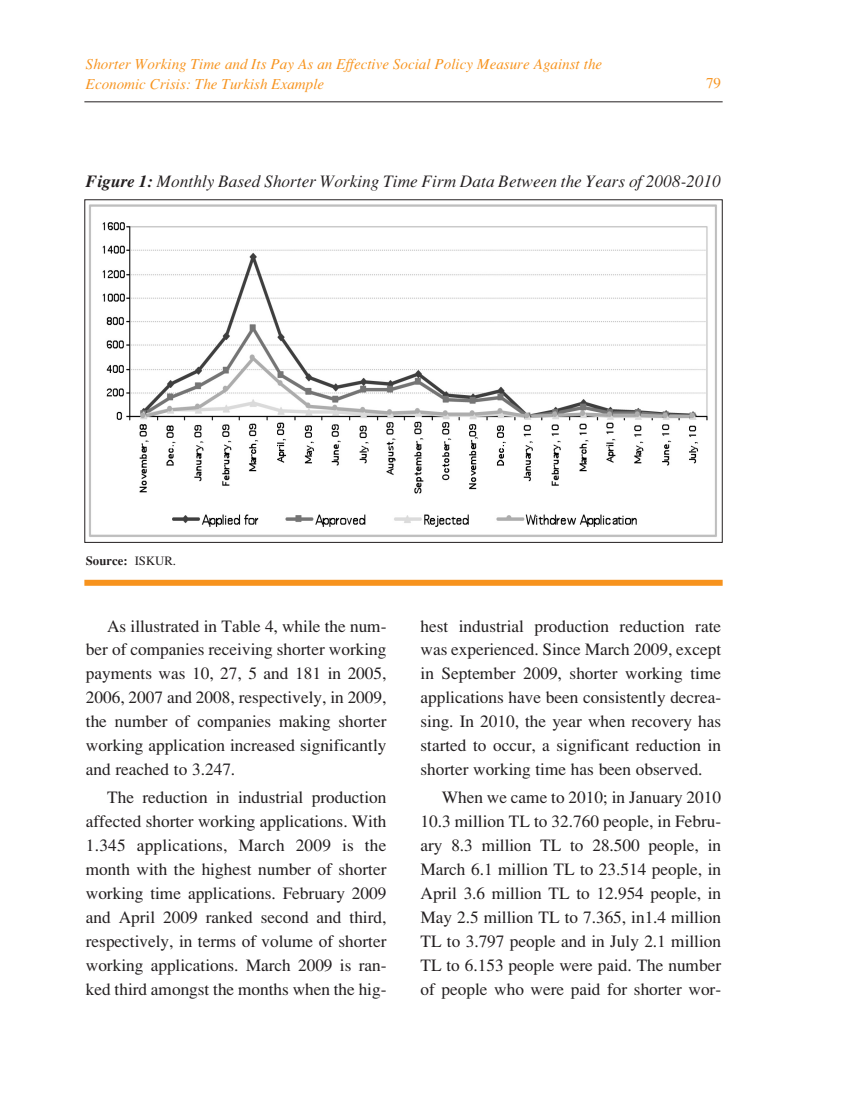
<style>
.page{position:relative;width:851px;height:1106px;background:#fff}
.page>*{position:absolute;margin:0;border:0;box-sizing:border-box;transform-origin:0 0}
.t1{font:17.25px/23.9px "Times Ten Roman";color:#231f20;text-align:justify}
.t2{font:italic 17.25px "Times Ten";color:#231f20}
.t3{font:italic 15px/20.4px "Times Tr";color:#f7931d}
.t4{font:15px "Times Ten Roman";color:#f7931d}
.t5{font:700 12.75px "Times Ten";color:#231f20}
.s1{font-weight:700}
.s2{font-family:"Times Ten Roman";font-weight:400}
</style>
<div class="page">
<hr style="left:84px;top:101px;width:638px;height:1px;background:#231f20">
<div style="left:84px;top:580px;width:638px;height:6px;background:#f7931d"></div>
<img style="left:89px;top:204px;width:628px;height:333px">
<p class="t3" style="left:86px;top:55px;width:517px">Shorter Working Time and Its Pay As an Effective Social Policy Measure Against the<br>Economic Crisis: The Turkish Example</p>
<p class="t4" style="left:706px;top:77px;width:16px">79</p>
<p class="t2" style="left:86px;top:176px;width:636px"><span class="s1">Figure 1:</span> Monthly Based Shorter Working Time Firm Data Between the Years of 2008-2010</p>
<p class="t5" style="left:86px;top:556px;width:92px">Source: <span class="s2">ISKUR.</span></p>
<p class="t1" style="left:86px;top:615px;width:302px;text-indent:21px">As illustrated in Table 4, while the num&shy;ber of companies receiving shorter working payments was 10, 27, 5 and 181 in 2005, 2006, 2007 and 2008, respectively, in 2009, the number of companies making shorter working application increased significantly and reached to 3.247.</p>
<p class="t1" style="left:86px;top:787px;width:302px;text-indent:21px">The reduction in industrial production affected shorter working applications. With 1.345 applications, March 2009 is the month with the highest number of shorter working time applications. February 2009 and April 2009 ranked second and third, respectively, in terms of volume of shorter working applications. March 2009 is ran&shy;ked third amongst the months when the hig-</p>
<p class="t1" style="left:420px;top:615px;width:302px">hest industrial production reduction rate was experienced. Since March 2009, except in September 2009, shorter working time applications have been consistently decrea&shy;sing. In 2010, the year when recovery has started to occur, a significant reduction in shorter working time has been observed.</p>
<p class="t1" style="left:420px;top:787px;width:302px;text-indent:21px">When we came to 2010; in January 2010<br>10.3 million TL to 32.760 people, in Febru&shy;ary 8.3 million TL to 28.500 people, in March 6.1 million TL to 23.514 people, in April 3.6 million TL to 12.954 people, in May 2.5 million TL to 7.365, in1.4 million TL to 3.797 people and in July 2.1 million TL to 6.153 people were paid. The number of people who were paid for shorter wor-</p>
</div>
